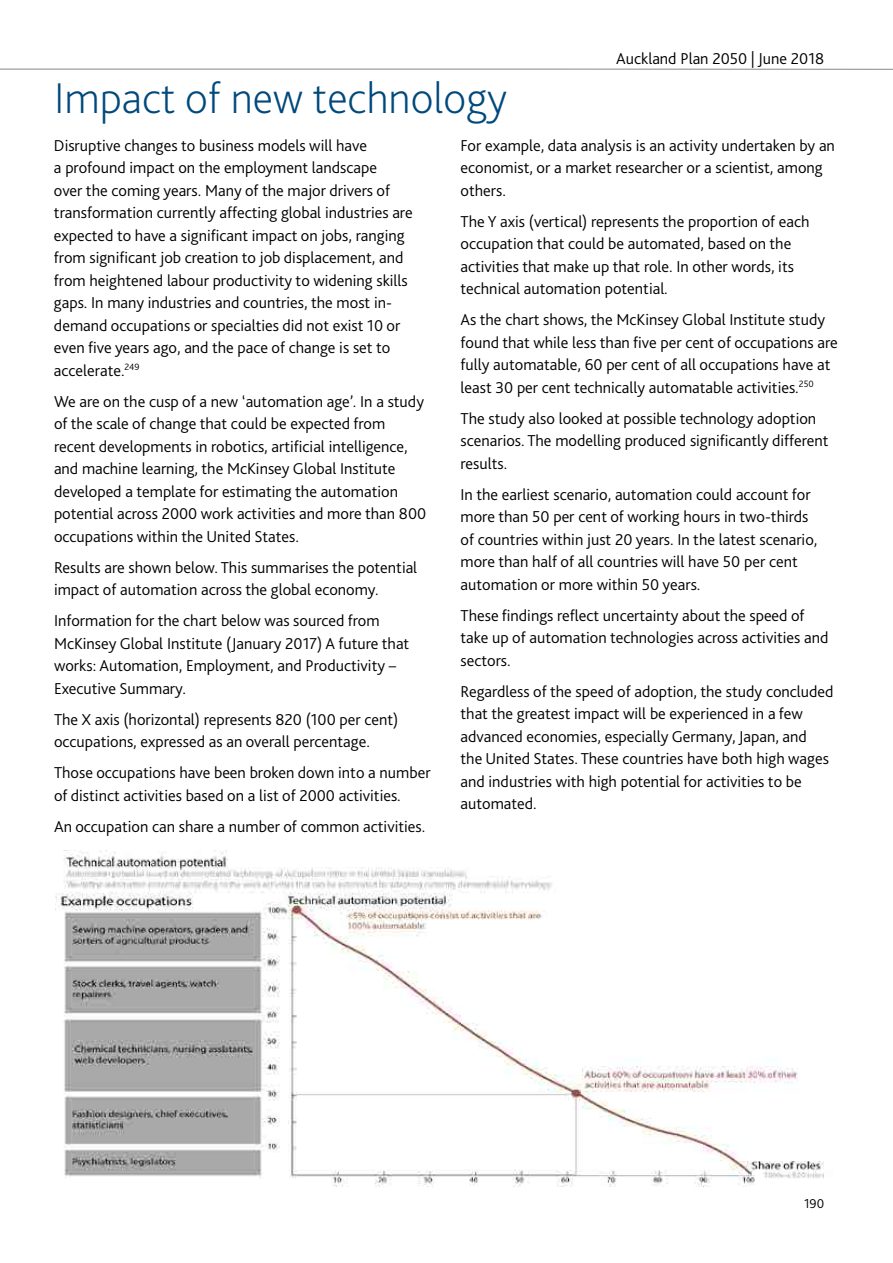
<style>
.page{position:relative;width:893px;height:1263px;background:#fff}
.page>*{position:absolute;margin:0;border:0;box-sizing:border-box;transform-origin:0 0}
.t1{font:200 45px "Bliss";color:#00497c}
.t2{font:300 16.5px/22.5px "Bliss";color:#000}
.t3{font:300 13.5px "Bliss";color:#000}
</style>
<div class="page">
<img style="left:55px;top:850px;width:769px;height:336px">
<svg style="left:0;top:68px;width:893px;height:2px;background:#c1c2c4"></svg>
<h1 class="t1" style="left:54px;top:70px;width:454px">Impact of new technology</h1>
<p class="t2" style="left:616px;top:47px;width:210px">Auckland Plan 2050 | June 2018</p>
<p class="t2" style="left:54px;top:134px;width:360px">Disruptive changes to business models will have<br>a profound impact on the employment landscape<br>over the coming years. Many of the major drivers of transformation currently affecting global industries are expected to have a significant impact on jobs, ranging from significant job creation to job displacement, and from heightened labour productivity to widening skills gaps. In many industries and countries, the most in&shy;demand occupations or specialties did not exist 10 or even five years ago, and the pace of change is set to accelerate.<sup>249</sup></p>
<p class="t2" style="left:54px;top:390px;width:374px">We are on the cusp of a new ‘automation age’. In a study of the scale of change that could be expected from recent developments in robotics, artificial intelligence, and machine learning, the McKinsey Global Institute developed a template for estimating the automation potential across 2000 work activities and more than 800 occupations within the United States.</p>
<p class="t2" style="left:54px;top:556px;width:365px">Results are shown below. This summarises the potential impact of automation across the global economy.</p>
<p class="t2" style="left:54px;top:610px;width:357px">Information for the chart below was sourced from McKinsey Global Institute (January 2017) A future that works: Automation, Employment, and Productivity – Executive Summary.</p>
<p class="t2" style="left:54px;top:708px;width:346px">The X axis (horizontal) represents 820 (100 per cent) occupations, expressed as an overall percentage.</p>
<p class="t2" style="left:54px;top:762px;width:378px">Those occupations have been broken down into a number of distinct activities based on a list of 2000 activities.</p>
<p class="t2" style="left:54px;top:815px;width:373px">An occupation can share a number of common activities.</p>
<p class="t2" style="left:460px;top:134px;width:376px">For example, data analysis is an activity undertaken by an economist, or a market researcher or a scientist, among others.</p>
<p class="t2" style="left:460px;top:210px;width:351px">The Y axis (vertical) represents the proportion of each occupation that could be automated, based on the activities that make up that role. In other words, its technical automation potential.</p>
<p class="t2" style="left:460px;top:308px;width:379px">As the chart shows, the McKinsey Global Institute study found that while less than five per cent of occupations are fully automatable, 60 per cent of all occupations have at least 30 per cent technically automatable activities.<sup>250</sup></p>
<p class="t2" style="left:460px;top:407px;width:370px">The study also looked at possible technology adoption scenarios. The modelling produced significantly different results.</p>
<p class="t2" style="left:460px;top:483px;width:358px">In the earliest scenario, automation could account for more than 50 per cent of working hours in two-thirds of countries within just 20 years. In the latest scenario, more than half of all countries will have 50 per cent automation or more within 50 years.</p>
<p class="t2" style="left:460px;top:604px;width:369px">These findings reflect uncertainty about the speed of take up of automation technologies across activities and sectors.</p>
<p class="t2" style="left:460px;top:680px;width:375px">Regardless of the speed of adoption, the study concluded that the greatest impact will be experienced in a few advanced economies, especially Germany, Japan, and<br>the United States. These countries have both high wages and industries with high potential for activities to be automated.</p>
<p class="t3" style="left:804px;top:1195px;width:22px">190</p>
</div>
